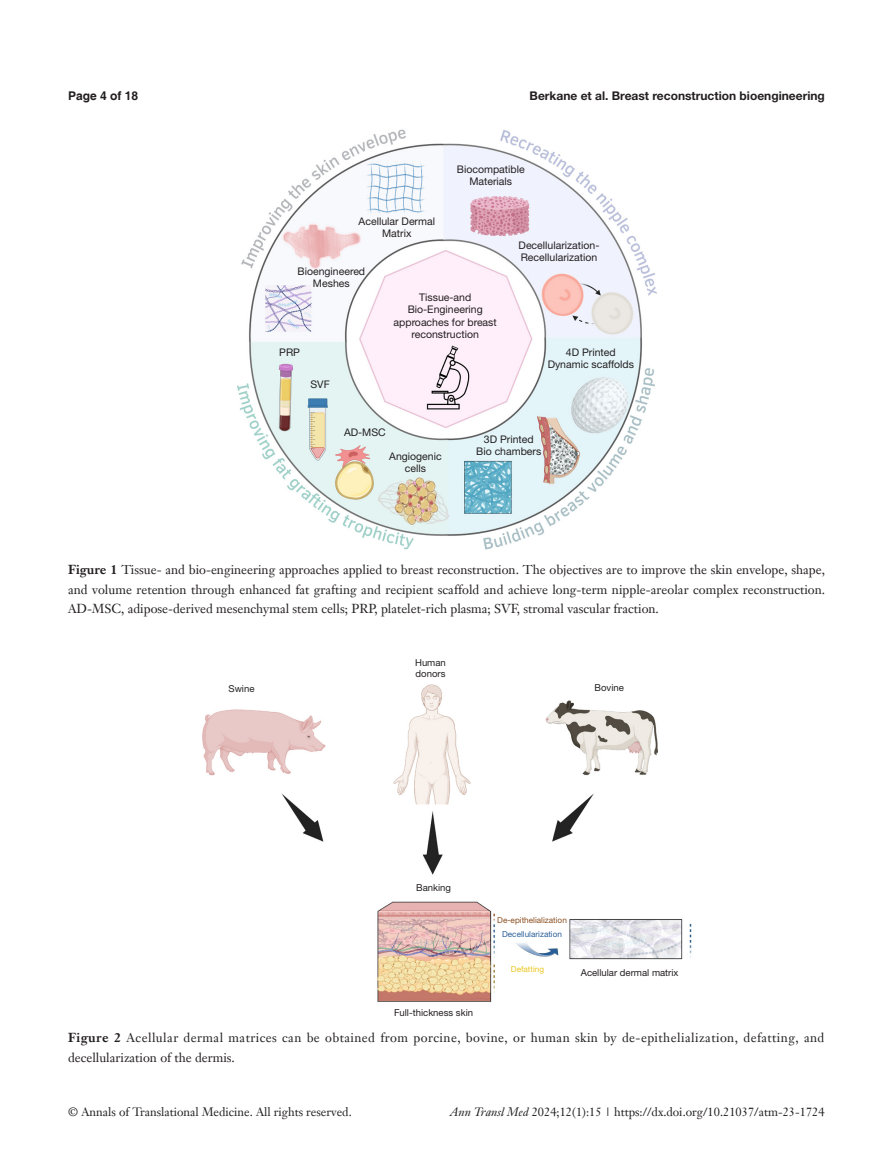
<style>
.page{position:relative;width:893px;height:1170px;background:#fff}
.page>*{position:absolute;margin:0;border:0;box-sizing:border-box;transform-origin:0 0}
.t1{font:12.75px/19.5px "Janson Text LT";letter-spacing:.035em;color:#231f20;text-align:justify}
.t2{font:12px "Janson Text LT";color:#231f20}
.t3{font:700 12px "Helvetica Neue LT Pro";color:#231f20}
.t4{font:700 12px "Helvetica";color:#231f20}
.t5{font:10.5px/12px "Helvetica Neue LT Pro";color:#231f20;text-align:center}
.t6{font:9.6px/10.9px "Helvetica Neue LT Pro";color:#231f20}
.t7{font:8.25px "Helvetica Neue LT Pro";color:#8a4f21}
.t8{font:8.25px "Helvetica Neue LT Pro";color:#295f99}
.t9{font:8.25px "Helvetica Neue LT Pro";color:#e9c61d}
.s1{font-weight:700}
.s2{font-style:italic}
</style>
<div class="page">
<img style="left:237px;top:129px;width:420px;height:421px">
<img style="left:202px;top:684px;width:490px;height:318px">
<p class="t4" style="left:68px;top:88px;width:72px">Page 4 of 18</p>
<p class="t3" style="left:530px;top:88px;width:297px">Berkane et al. Breast reconstruction bioengineering</p>
<p class="t5" style="left:359px;top:215px;width:78px">Acellular Dermal<br>Matrix</p>
<p class="t5" style="left:297px;top:265px;width:69px">Bioengineered<br>Meshes</p>
<p class="t5" style="left:457px;top:162px;width:69px">Biocompatible<br>Materials</p>
<p class="t5" style="left:519px;top:239px;width:82px;text-align:left">Decellularization-<br>Recellularization</p>
<p class="t5" style="left:279px;top:346px;width:22px">PRP</p>
<p class="t5" style="left:310px;top:377px;width:21px">SVF</p>
<p class="t5" style="left:394px;top:291px;width:105px">Tissue-and<br>Bio-Engineering approaches for breast reconstruction</p>
<p class="t5" style="left:548px;top:346px;width:88px">4D Printed<br>Dynamic scaffolds</p>
<p class="t5" style="left:344px;top:426px;width:43px">AD-MSC</p>
<p class="t5" style="left:389px;top:450px;width:54px">Angiogenic cells</p>
<p class="t5" style="left:476px;top:433px;width:67px">3D Printed<br>Bio chambers</p>
<p class="t1" style="left:68px;top:560px;width:759px"><span class="s1">Figure 1</span> Tissue- and bio-engineering approaches applied to breast reconstruction. The objectives are to improve the skin envelope, shape, and volume retention through enhanced fat grafting and recipient scaffold and achieve long-term nipple-areolar complex reconstruction.<br>AD-MSC, adipose-derived mesenchymal stem cells; PRP, platelet-rich plasma; SVF, stromal vascular fraction.</p>
<p class="t6" style="left:228px;top:682px;width:27px">Swine</p>
<p class="t6" style="left:415px;top:656px;width:32px">Human donors</p>
<p class="t6" style="left:595px;top:682px;width:31px">Bovine</p>
<p class="t6" style="left:416px;top:882px;width:36px">Banking</p>
<p class="t6" style="left:394px;top:1006px;width:81px">Full-thickness skin</p>
<p class="t7" style="left:497px;top:914px;width:71px">De-epithelialization</p>
<p class="t8" style="left:502px;top:929px;width:61px">Decellularization</p>
<p class="t9" style="left:511px;top:964px;width:35px">Defatting</p>
<p class="t6" style="left:581px;top:966px;width:99px">Acellular dermal matrix</p>
<p class="t1" style="left:68px;top:1027px;width:758px"><span class="s1">Figure 2</span> Acellular dermal matrices can be obtained from porcine, bovine, or human skin by de-epithelialization, defatting, and decellularization of the dermis.</p>
<p class="t2" style="left:68px;top:1104px;width:285px">© Annals of Translational Medicine. All rights reserved.</p>
<p class="t2" style="left:450px;top:1104px;width:376px"><span class="s2">Ann Transl Med</span> 2024;12(1):15 | https://dx.doi.org/10.21037/atm-23-1724</p>
</div>
